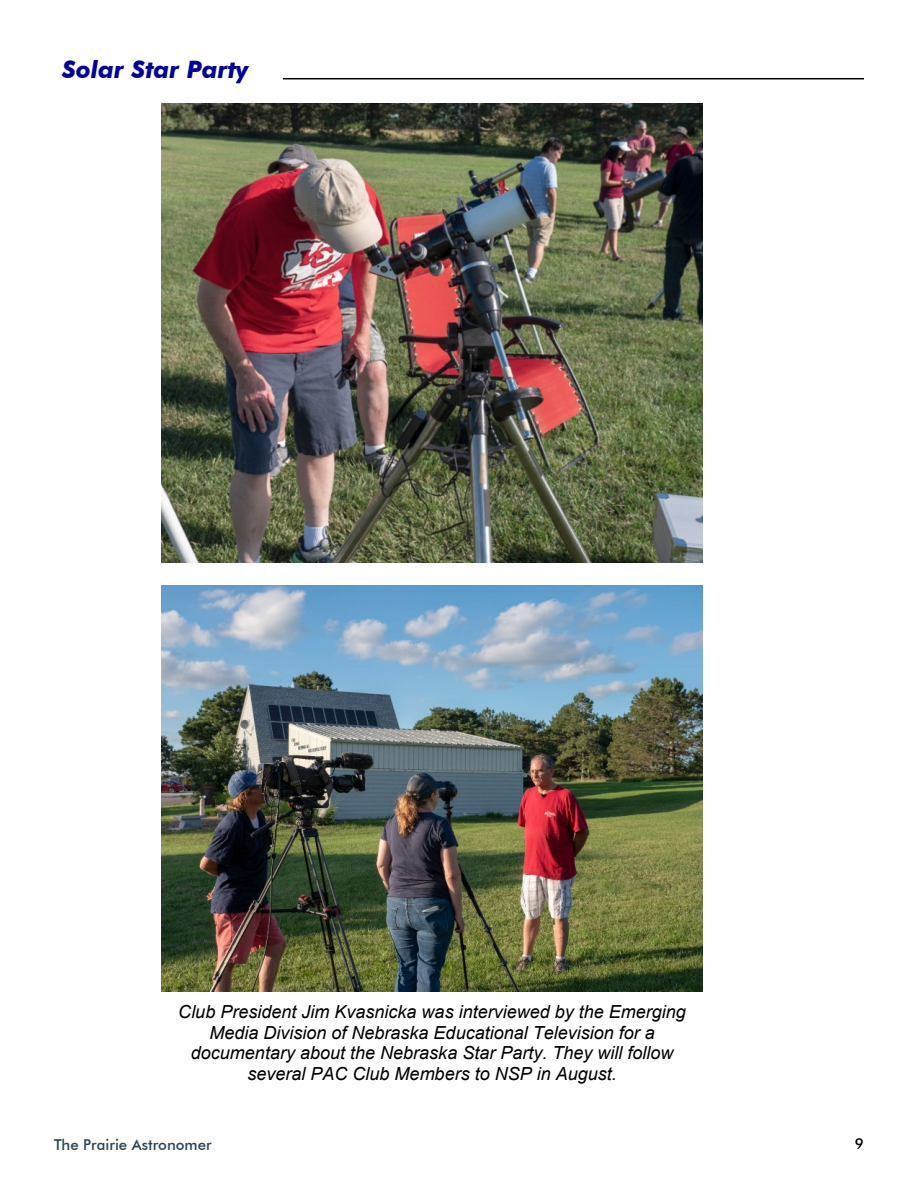
<style>
.page{position:relative;width:918px;height:1188px;background:#fff}
.page>*{position:absolute;margin:0;border:0;box-sizing:border-box;transform-origin:0 0}
.t1{font:italic 700 24px "Futura BT";color:#0000a0}
.t2{font:italic 18px/20.7px "Arial";color:#000;text-align:center}
.t3{font:500 15px "Futura BT";color:#2e4556}
.t4{font:500 15px "Futura BT";color:#000}
</style>
<div class="page">
<hr style="left:283px;top:78px;width:581px;height:1px;background:#000">
<img style="left:161px;top:103px;width:542px;height:460px">
<img style="left:161px;top:585px;width:542px;height:406px">
<h1 class="t1" style="left:62px;top:60px;width:188px">Solar Star Party</h1>
<p class="t2" style="left:178px;top:1003px;width:509px">Club President Jim Kvasnicka was interviewed by the Emerging Media Division of Nebraska Educational Television for a documentary about the Nebraska Star Party. They will follow several PAC Club Members to NSP in August.</p>
<p class="t3" style="left:54px;top:1138px;width:159px">The Prairie Astronomer</p>
<p class="t4" style="left:855px;top:1138px;width:11px">9</p>
</div>
